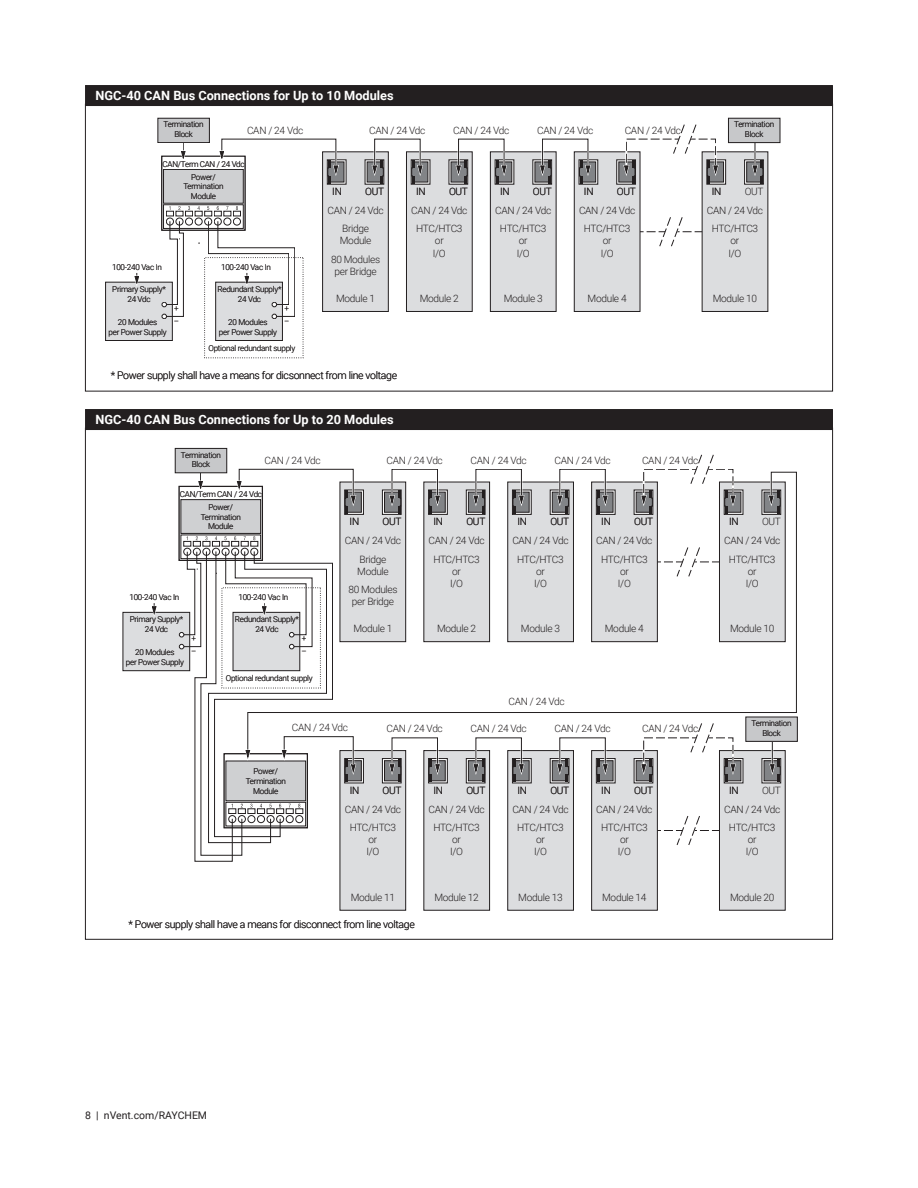
<style>
.page{position:relative;width:918px;height:1188px;background:#fff}
.page>*{position:absolute;margin:0;border:0;box-sizing:border-box;transform-origin:0 0}
.Header_2_reverse_whi{font:700 12.75px "Roboto";color:#fff}
.t1{font:300 10.5px "Roboto";letter-spacing:-.03em;color:#231f20}
.t2{font:10.5px "Roboto";color:#231f20}
.t3{font:300 10.2px/12.1px "Roboto";letter-spacing:-.03em;color:#231f20;text-align:center}
.t4{font:300 8.1px/9.8px "Roboto";letter-spacing:-.03em;color:#231f20;text-align:center}
</style>
<div class="page">
<div style="left:86px;top:86px;width:746px;height:19px;background:#231f20"></div>
<div style="left:85px;top:85px;width:748px;height:21px;border:2px solid #231f20"></div>
<div style="left:86px;top:410px;width:746px;height:19px;background:#231f20"></div>
<div style="left:85px;top:409px;width:748px;height:21px;border:2px solid #231f20"></div>
<div style="left:728px;top:118px;width:52px;height:25px;background:#c7c8ca"></div>
<div style="left:728px;top:118px;width:52px;height:25px;border:1px solid #231f20"></div>
<div style="left:106px;top:282px;width:66px;height:59px;background:#dcdddf"></div>
<div style="left:105px;top:282px;width:68px;height:59px;border:1px solid #231f20"></div>
<div style="left:158px;top:118px;width:51px;height:25px;background:#c7c8ca"></div>
<div style="left:157px;top:118px;width:53px;height:25px;border:1px solid #231f20"></div>
<svg style="left:134px;top:273px;width:6px;height:13px"></svg>
<div style="left:216px;top:282px;width:66px;height:59px;background:#dcdddf"></div>
<div style="left:215px;top:282px;width:68px;height:59px;border:1px solid #231f20"></div>
<svg style="left:162px;top:124px;width:607px;height:195px"></svg>
<div style="left:123px;top:612px;width:67px;height:59px;background:#dcdddf"></div>
<div style="left:123px;top:612px;width:67px;height:59px;border:1px solid #231f20"></div>
<div style="left:175px;top:448px;width:52px;height:25px;background:#c7c8ca"></div>
<div style="left:175px;top:448px;width:52px;height:25px;border:1px solid #231f20"></div>
<svg style="left:151px;top:603px;width:6px;height:13px"></svg>
<div style="left:746px;top:717px;width:51px;height:24px;background:#c7c8ca"></div>
<div style="left:745px;top:717px;width:53px;height:25px;border:1px solid #231f20"></div>
<svg style="left:179px;top:454px;width:607px;height:457px"></svg>
<p class="Header_2_reverse_whi" style="left:96px;top:87px;width:300px">NGC-40 CAN Bus Connections for Up to 10 Modules</p>
<p class="t4" style="left:164px;top:119px;width:42px">Termination<br>Block</p>
<p class="t4" style="left:163px;top:159px;width:84px">CAN/Term CAN / 24 Vdc</p>
<p class="t3" style="left:247px;top:124px;width:58px">CAN / 24 Vdc</p>
<p class="t3" style="left:369px;top:124px;width:58px">CAN / 24 Vdc</p>
<p class="t3" style="left:453px;top:124px;width:58px">CAN / 24 Vdc</p>
<p class="t3" style="left:537px;top:124px;width:58px">CAN / 24 Vdc</p>
<p class="t3" style="left:625px;top:124px;width:58px">CAN / 24 Vdc</p>
<p class="t4" style="left:183px;top:172px;width:42px">Power/<br>Termination<br>Module</p>
<p class="t3" style="left:328px;top:181px;width:58px;line-height:19.2px;text-align:right">OUT<br>CAN / 24 Vdc</p>
<p class="t3" style="left:340px;top:222px;width:33px;text-align:left">Bridge<br>Module</p>
<p class="t3" style="left:331px;top:253px;width:51px">80 Modules per Bridge</p>
<p class="t3" style="left:336px;top:292px;width:41px">Module 1</p>
<p class="t3" style="left:332px;top:185px;width:11px">IN</p>
<p class="t4" style="left:221px;top:262px;width:51px">100-240 Vac In</p>
<p class="t4" style="left:112px;top:262px;width:51px">100-240 Vac In</p>
<p class="t4" style="left:112px;top:284px;width:55px">Primary Supply*<br>24 Vdc</p>
<p class="t4" style="left:109px;top:317px;width:60px">20 Modules<br>per Power Supply</p>
<p class="t4" style="left:217px;top:284px;width:66px">Redundant Supply*<br>24 Vdc</p>
<p class="t4" style="left:219px;top:317px;width:60px">20 Modules<br>per Power Supply</p>
<p class="t1" style="left:111px;top:368px;width:288px">* Power supply shall have a means for dicsonnect from line voltage</p>
<p class="t4" style="left:174px;top:301px;width:7px;line-height:13.4px;text-align:left">+ –</p>
<p class="t4" style="left:284px;top:301px;width:7px;line-height:13.4px;text-align:left">+ –</p>
<p class="t4" style="left:208px;top:343px;width:88px">Optional redundant supply</p>
<p class="t3" style="left:411px;top:181px;width:58px;line-height:19.2px;text-align:right">OUT<br>CAN / 24 Vdc</p>
<p class="t3" style="left:416px;top:222px;width:48px">HTC/HTC3 or<br>I/O</p>
<p class="t3" style="left:420px;top:292px;width:41px">Module 2</p>
<p class="t3" style="left:416px;top:185px;width:11px">IN</p>
<p class="t3" style="left:495px;top:181px;width:58px;line-height:19.2px;text-align:right">OUT<br>CAN / 24 Vdc</p>
<p class="t3" style="left:500px;top:222px;width:48px">HTC/HTC3 or<br>I/O</p>
<p class="t3" style="left:504px;top:292px;width:41px">Module 3</p>
<p class="t3" style="left:500px;top:185px;width:11px">IN</p>
<p class="t3" style="left:579px;top:181px;width:58px;line-height:19.2px;text-align:right">OUT<br>CAN / 24 Vdc</p>
<p class="t3" style="left:584px;top:222px;width:48px">HTC/HTC3 or<br>I/O</p>
<p class="t3" style="left:588px;top:292px;width:41px">Module 4</p>
<p class="t3" style="left:584px;top:185px;width:11px">IN</p>
<p class="t4" style="left:734px;top:119px;width:42px">Termination<br>Block</p>
<p class="t3" style="left:707px;top:181px;width:58px;line-height:19.2px;text-align:right">OUT<br>CAN / 24 Vdc</p>
<p class="t3" style="left:712px;top:222px;width:48px">HTC/HTC3 or<br>I/O</p>
<p class="t3" style="left:713px;top:292px;width:46px">Module 10</p>
<p class="t3" style="left:712px;top:185px;width:11px">IN</p>
<p class="Header_2_reverse_whi" style="left:96px;top:411px;width:300px">NGC-40 CAN Bus Connections for Up to 20 Modules</p>
<p class="t4" style="left:181px;top:450px;width:42px">Termination<br>Block</p>
<p class="t3" style="left:264px;top:454px;width:58px">CAN / 24 Vdc</p>
<p class="t3" style="left:387px;top:454px;width:58px">CAN / 24 Vdc</p>
<p class="t3" style="left:471px;top:454px;width:58px">CAN / 24 Vdc</p>
<p class="t3" style="left:554px;top:454px;width:58px">CAN / 24 Vdc</p>
<p class="t3" style="left:642px;top:454px;width:58px">CAN / 24 Vdc</p>
<p class="t4" style="left:180px;top:489px;width:84px">CAN/Term CAN / 24 Vdc</p>
<p class="t4" style="left:201px;top:502px;width:42px">Power/<br>Termination<br>Module</p>
<p class="t4" style="left:129px;top:592px;width:51px">100-240 Vac In</p>
<p class="t4" style="left:130px;top:614px;width:55px">Primary Supply*<br>24 Vdc</p>
<p class="t4" style="left:238px;top:592px;width:51px">100-240 Vac In</p>
<p class="t4" style="left:235px;top:614px;width:66px">Redundant Supply*<br>24 Vdc</p>
<p class="t4" style="left:192px;top:633px;width:6px">+</p>
<p class="t4" style="left:135px;top:647px;width:41px">20 Modules</p>
<p class="t4" style="left:191px;top:646px;width:7px">–</p>
<p class="t4" style="left:126px;top:657px;width:60px">per Power Supply</p>
<p class="t4" style="left:301px;top:631px;width:7px;line-height:13.4px;text-align:left">+ –</p>
<p class="t4" style="left:226px;top:673px;width:88px">Optional redundant supply</p>
<p class="t3" style="left:345px;top:512px;width:58px;line-height:19.2px;text-align:right">OUT<br>CAN / 24 Vdc</p>
<p class="t3" style="left:357px;top:552px;width:33px;text-align:left">Bridge<br>Module</p>
<p class="t3" style="left:348px;top:583px;width:51px">80 Modules per Bridge</p>
<p class="t3" style="left:353px;top:622px;width:41px">Module 1</p>
<p class="t3" style="left:350px;top:515px;width:11px">IN</p>
<p class="t3" style="left:428px;top:512px;width:58px;line-height:19.2px;text-align:right">OUT<br>CAN / 24 Vdc</p>
<p class="t3" style="left:433px;top:552px;width:48px">HTC/HTC3 or<br>I/O</p>
<p class="t3" style="left:437px;top:622px;width:41px">Module 2</p>
<p class="t3" style="left:434px;top:515px;width:11px">IN</p>
<p class="t3" style="left:512px;top:512px;width:58px;line-height:19.2px;text-align:right">OUT<br>CAN / 24 Vdc</p>
<p class="t3" style="left:517px;top:552px;width:48px">HTC/HTC3 or<br>I/O</p>
<p class="t3" style="left:521px;top:622px;width:41px">Module 3</p>
<p class="t3" style="left:517px;top:515px;width:11px">IN</p>
<p class="t3" style="left:596px;top:512px;width:58px;line-height:19.2px;text-align:right">OUT<br>CAN / 24 Vdc</p>
<p class="t3" style="left:601px;top:552px;width:48px">HTC/HTC3 or<br>I/O</p>
<p class="t3" style="left:605px;top:622px;width:41px">Module 4</p>
<p class="t3" style="left:601px;top:515px;width:11px">IN</p>
<p class="t3" style="left:292px;top:721px;width:58px">CAN / 24 Vdc</p>
<p class="t3" style="left:509px;top:695px;width:58px">CAN / 24 Vdc</p>
<p class="t3" style="left:554px;top:722px;width:58px">CAN / 24 Vdc</p>
<p class="t3" style="left:642px;top:722px;width:58px">CAN / 24 Vdc</p>
<p class="t3" style="left:387px;top:722px;width:58px">CAN / 24 Vdc</p>
<p class="t3" style="left:471px;top:722px;width:58px">CAN / 24 Vdc</p>
<p class="t4" style="left:246px;top:766px;width:42px">Power/<br>Termination<br>Module</p>
<p class="t3" style="left:383px;top:784px;width:20px">OUT</p>
<p class="t3" style="left:345px;top:780px;width:58px;line-height:19.2px;text-align:left;text-indent:5px">IN<br>CAN / 24 Vdc</p>
<p class="t3" style="left:350px;top:821px;width:48px">HTC/HTC3 or<br>I/O</p>
<p class="t3" style="left:351px;top:891px;width:46px">Module 11</p>
<p class="t1" style="left:129px;top:917px;width:288px">* Power supply shall have a means for disconnect from line voltage</p>
<p class="t3" style="left:428px;top:780px;width:58px;line-height:19.2px;text-align:right">OUT<br>CAN / 24 Vdc</p>
<p class="t3" style="left:433px;top:821px;width:48px">HTC/HTC3 or<br>I/O</p>
<p class="t3" style="left:434px;top:891px;width:46px">Module 12</p>
<p class="t3" style="left:434px;top:784px;width:11px">IN</p>
<p class="t3" style="left:512px;top:780px;width:58px;line-height:19.2px;text-align:right">OUT<br>CAN / 24 Vdc</p>
<p class="t3" style="left:517px;top:821px;width:48px">HTC/HTC3 or<br>I/O</p>
<p class="t3" style="left:518px;top:891px;width:46px">Module 13</p>
<p class="t3" style="left:517px;top:784px;width:11px">IN</p>
<p class="t3" style="left:596px;top:780px;width:58px;line-height:19.2px;text-align:right">OUT<br>CAN / 24 Vdc</p>
<p class="t3" style="left:601px;top:821px;width:48px">HTC/HTC3 or<br>I/O</p>
<p class="t3" style="left:602px;top:891px;width:46px">Module 14</p>
<p class="t3" style="left:601px;top:784px;width:11px">IN</p>
<p class="t3" style="left:724px;top:512px;width:58px;line-height:19.2px;text-align:right">OUT<br>CAN / 24 Vdc</p>
<p class="t3" style="left:729px;top:552px;width:48px">HTC/HTC3 or<br>I/O</p>
<p class="t3" style="left:730px;top:622px;width:46px">Module 10</p>
<p class="t3" style="left:729px;top:515px;width:11px">IN</p>
<p class="t4" style="left:752px;top:718px;width:42px">Termination<br>Block</p>
<p class="t3" style="left:724px;top:780px;width:58px;line-height:19.2px;text-align:right">OUT<br>CAN / 24 Vdc</p>
<p class="t3" style="left:729px;top:821px;width:48px">HTC/HTC3 or<br>I/O</p>
<p class="t3" style="left:730px;top:891px;width:46px">Module 20</p>
<p class="t3" style="left:729px;top:784px;width:11px">IN</p>
<p class="t2" style="left:85px;top:1108px;width:124px">8 | nVent.com/RAYCHEM</p>
</div>
